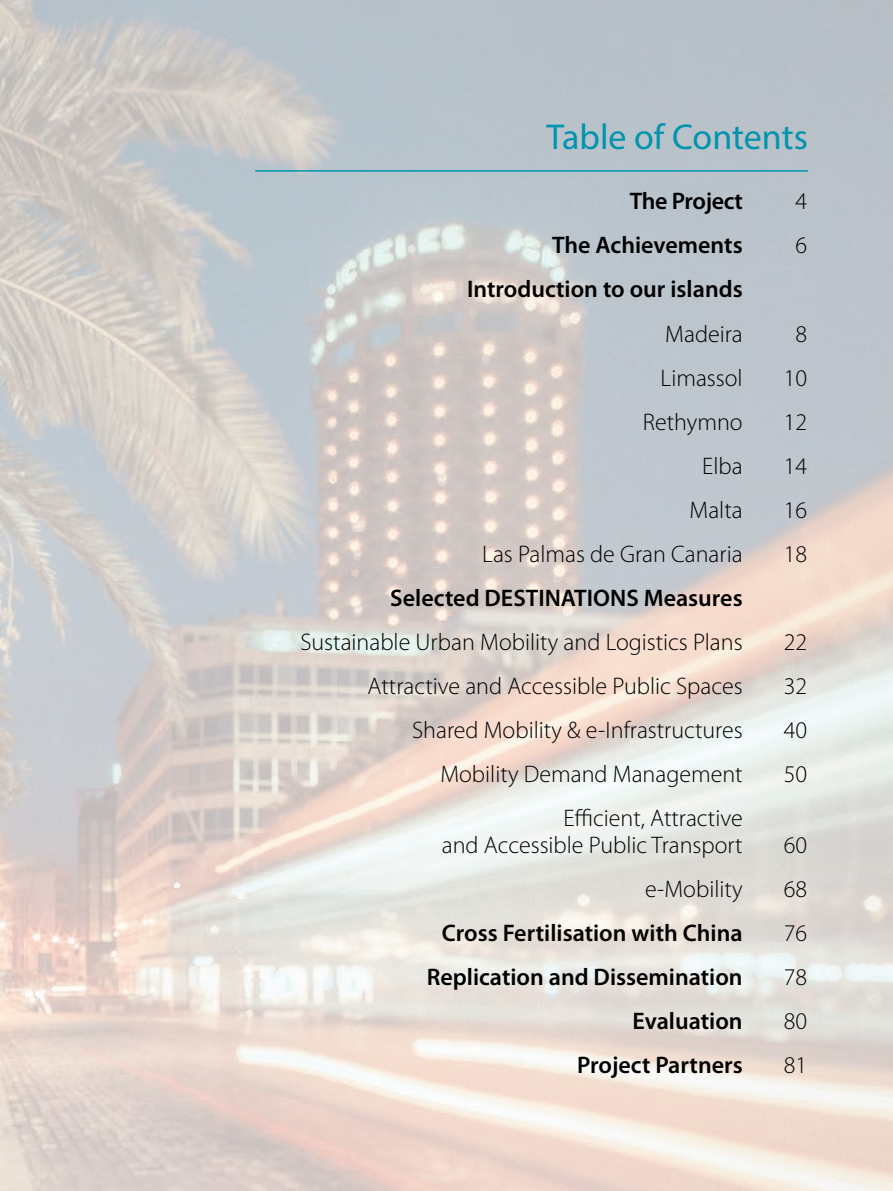
<style>
.page{position:relative;width:893px;height:1191px;background:#fff}
.page>*{position:absolute;margin:0;border:0;box-sizing:border-box;transform-origin:0 0}
.t1{font:36px "Myriad Pro";color:#0094ae}
.t2{font:300 24px/27px "Myriad Pro";color:#000;text-align:right}
.t3{font:600 24px "Myriad Pro";color:#000}
</style>
<div class="page">
<hr style="left:255px;top:170px;width:553px;height:2px;background:#0094ae">
<h1 class="t1" style="left:547px;top:115px;width:263px">Table of Contents</h1>
<p class="t3" style="left:630px;top:188px;width:115px">The Project</p>
<p class="t2" style="left:795px;top:188px;width:13px">4</p>
<p class="t3" style="left:552px;top:232px;width:192px">The Achievements</p>
<p class="t2" style="left:795px;top:232px;width:13px">6</p>
<p class="t3" style="left:467px;top:276px;width:277px">Introduction to our islands</p>
<p class="t2" style="left:665px;top:320px;width:79px">Madeira</p>
<p class="t2" style="left:795px;top:320px;width:13px">8</p>
<p class="t2" style="left:661px;top:364px;width:84px">Limassol</p>
<p class="t2" style="left:784px;top:364px;width:25px">10</p>
<p class="t2" style="left:643px;top:408px;width:101px">Rethymno</p>
<p class="t2" style="left:784px;top:408px;width:25px">12</p>
<p class="t2" style="left:702px;top:452px;width:42px">Elba</p>
<p class="t2" style="left:784px;top:452px;width:25px">14</p>
<p class="t2" style="left:689px;top:496px;width:55px">Malta</p>
<p class="t2" style="left:784px;top:496px;width:25px">16</p>
<p class="t2" style="left:482px;top:540px;width:262px">Las Palmas de Gran Canaria</p>
<p class="t2" style="left:784px;top:540px;width:25px">18</p>
<p class="t3" style="left:390px;top:584px;width:354px">Selected DESTINATIONS Measures</p>
<p class="t2" style="left:300px;top:628px;width:444px">Sustainable Urban Mobility and Logistics Plans</p>
<p class="t2" style="left:784px;top:628px;width:25px">22</p>
<p class="t2" style="left:368px;top:672px;width:377px">Attractive and Accessible Public Spaces</p>
<p class="t2" style="left:784px;top:672px;width:25px">32</p>
<p class="t2" style="left:412px;top:716px;width:332px">Shared Mobility &amp; e-Infrastructures</p>
<p class="t2" style="left:784px;top:716px;width:25px">40</p>
<p class="t2" style="left:440px;top:760px;width:304px">Mobility Demand Management</p>
<p class="t2" style="left:784px;top:760px;width:25px">50</p>
<p class="t2" style="left:442px;top:804px;width:302px">Efficient, Attractive<br>and Accessible Public Transport</p>
<p class="t2" style="left:784px;top:831px;width:25px">60</p>
<p class="t2" style="left:645px;top:875px;width:99px">e-Mobility</p>
<p class="t2" style="left:784px;top:875px;width:25px">68</p>
<p class="t3" style="left:442px;top:919px;width:302px">Cross Fertilisation with China</p>
<p class="t2" style="left:784px;top:919px;width:25px">76</p>
<p class="t3" style="left:427px;top:963px;width:317px">Replication and Dissemination</p>
<p class="t2" style="left:784px;top:964px;width:25px">78</p>
<p class="t3" style="left:633px;top:1007px;width:112px">Evaluation</p>
<p class="t2" style="left:784px;top:1008px;width:25px">80</p>
<p class="t3" style="left:577px;top:1051px;width:167px">Project Partners</p>
<p class="t2" style="left:784px;top:1052px;width:25px">81</p>
</div>
